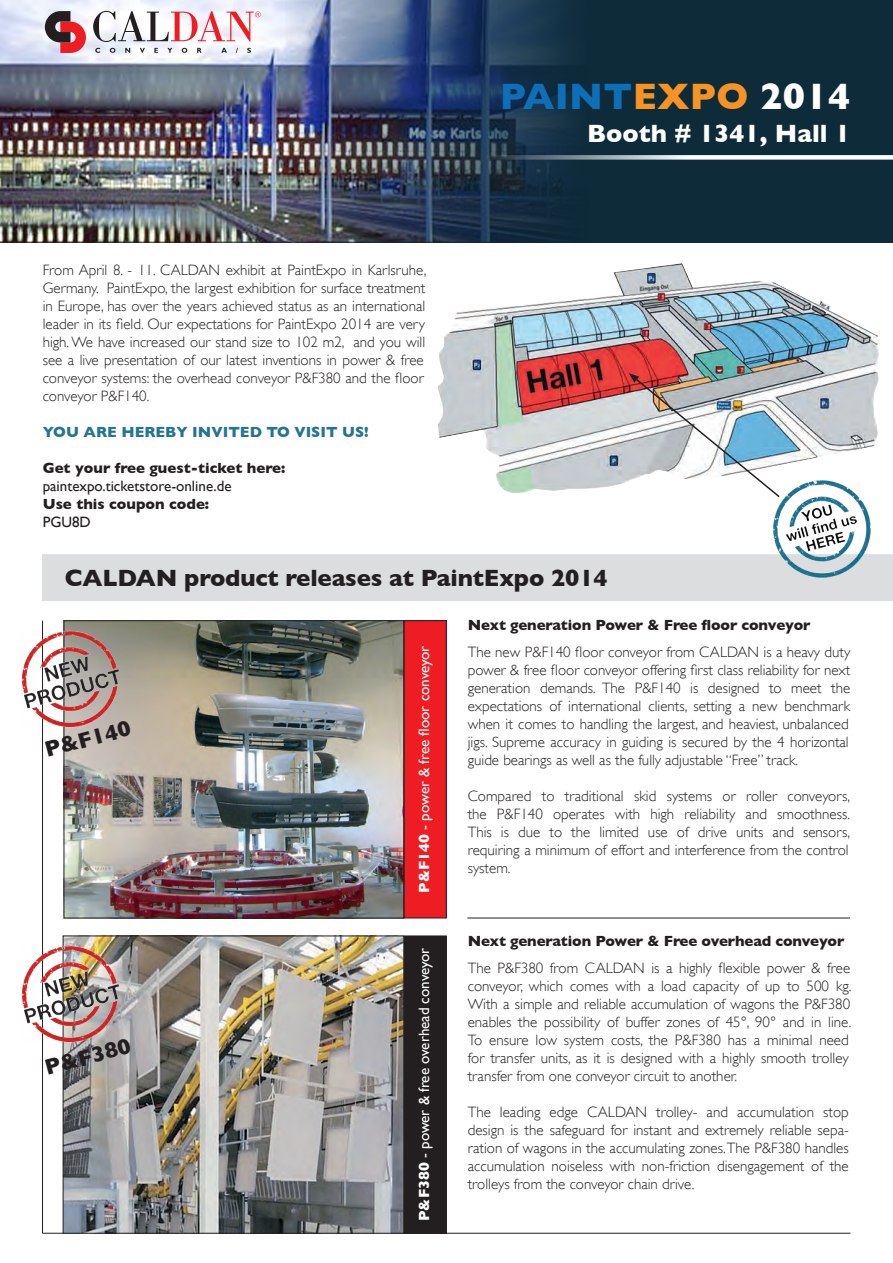
<style>
.page{position:relative;width:893px;height:1263px;background:#fff}
.page>*{position:absolute;margin:0;border:0;box-sizing:border-box;transform-origin:0 0}
.rubrik{font:700 37.5px "Gill Sans";letter-spacing:.01em;color:#0e6fb7}
.rubrik-2{font:700 25.5px "Gill Sans";color:#fff}
.rubrik-3{font:700 24px "Gill Sans";letter-spacing:-.005em;color:#231f20}
.txt{font:700 22.5px "Gill Sans";color:#231f20}
.txt-2{font:300 15px/18px "Gill Sans";color:#231f20;text-align:justify}
.txt-3{font:700 15px "Gill Sans";letter-spacing:-.01em;color:#231f20}
.txt-4{font:15px "Gill Sans";color:#fff}
.txt-5{font:15px "Gill Sans";color:#231f20}
.txt-6{font:700 15px "Gill Sans";color:#247492}
.s1{color:#f79325}
.s2{color:#fff}
.s3{font-weight:700}
</style>
<div class="page">
<img style="left:0;top:0;width:285px;height:242px">
<img style="left:285px;top:0;width:608px;height:242px">
<hr style="left:42px;top:620px;width:1px;height:613px;background:#231f20">
<hr style="left:43px;top:1233px;width:807px;height:1px;background:#231f20">
<svg style="left:95px;top:48px;width:5px;height:5px"></svg>
<svg style="left:110px;top:48px;width:5px;height:5px"></svg>
<svg style="left:125px;top:48px;width:5px;height:5px"></svg>
<svg style="left:140px;top:48px;width:5px;height:5px"></svg>
<svg style="left:154px;top:48px;width:4px;height:5px"></svg>
<svg style="left:167px;top:48px;width:5px;height:5px"></svg>
<svg style="left:182px;top:48px;width:5px;height:5px"></svg>
<svg style="left:197px;top:48px;width:4px;height:5px"></svg>
<svg style="left:221px;top:48px;width:6px;height:5px"></svg>
<svg style="left:247px;top:48px;width:4px;height:5px"></svg>
<svg style="left:45px;top:11px;width:41px;height:42px;background:#ac696f"></svg>
<svg style="left:93px;top:11px;width:168px;height:31px"></svg>
<img style="left:66px;top:622px;width:336px;height:294px">
<div style="left:64px;top:620px;width:340px;height:298px;border:1px solid #231f20"></div>
<div style="left:404px;top:621px;width:42px;height:297px;background:#ee1d23"></div>
<div style="left:404px;top:936px;width:42px;height:297px;background:#231f20"></div>
<hr style="left:467px;top:918px;width:383px;height:1px;background:#231f20">
<img style="left:65px;top:938px;width:337px;height:293px">
<div style="left:63px;top:936px;width:341px;height:297px;border:1px solid #231f20"></div>
<img style="left:22px;top:630px;width:97px;height:98px">
<img style="left:22px;top:945px;width:97px;height:98px">
<div style="left:42px;top:554px;width:851px;height:47px;background:#dcdddf"></div>
<svg style="left:485px;top:155px;width:408px;height:5px"></svg>
<img style="left:438px;top:263px;width:441px;height:230px">
<img style="left:771px;top:478px;width:101px;height:101px;border-radius:50px">
<img style="left:629px;top:373px;width:152px;height:125px">
<p class="txt-2" style="left:43px;top:261px;width:385px;text-align:left">From April 8. - 11. CALDAN exhibit at PaintExpo in Karlsruhe, Germany. PaintExpo, the largest exhibition for surface treatment in Europe, has over the years achieved status as an international leader in its field. Our expectations for PaintExpo 2014 are very high. We have increased our stand size to 102 m2, and you will see a live presentation of our latest inventions in power &amp; free conveyor systems: the overhead conveyor P&amp;F380 and the floor conveyor P&amp;F140.</p>
<p class="txt-6" style="left:43px;top:423px;width:328px">YOU ARE HEREBY INVITED TO VISIT US!</p>
<p class="txt-3" style="left:43px;top:459px;width:244px">Get your free guest-ticket here:</p>
<p class="txt-5" style="left:43px;top:477px;width:190px">paintexpo.ticketstore-online.de</p>
<p class="txt-3" style="left:43px;top:495px;width:168px">Use this coupon code:</p>
<p class="txt-5" style="left:43px;top:513px;width:50px">PGU8D</p>
<p class="rubrik" style="left:500px;top:75px;width:352px">PAINT<span class="s1">EXPO</span> <span class="s2">2014</span></p>
<p class="rubrik-2" style="left:587px;top:119px;width:265px">Booth # 1341, Hall 1</p>
<p class="rubrik-3" style="left:65px;top:564px;width:544px">CALDAN product releases at PaintExpo 2014</p>
<p class="txt-3" style="left:468px;top:616px;width:344px">Next generation Power &amp; Free floor conveyor</p>
<p class="txt-2" style="left:468px;top:643px;width:384px">The new P&amp;F140 floor conveyor from CALDAN is a heavy duty power &amp; free floor conveyor offering first class reliability for next generation demands. The P&amp;F140 is designed to meet the expectations of international clients, setting a new benchmark when it comes to handling the largest, and heaviest, unbalanced jigs. Supreme accuracy in guiding is secured by the 4 horizontal guide bearings as well as the fully adjustable “Free” track.</p>
<p class="txt-2" style="left:468px;top:787px;width:384px">Compared to traditional skid systems or roller conveyors, the P&amp;F140 operates with high reliability and smoothness.<br>This is due to the limited use of drive units and sensors, requiring a minimum of effort and interference from the control system.</p>
<p class="txt-4" style="left:415px;top:893px;width:249px;rotate:-90deg"><span class="s3">P&amp;F140</span> - power &amp; free floor conveyor</p>
<p class="txt" style="left:42px;top:737px;width:90px;rotate:-15deg">P&amp;F140</p>
<p class="txt" style="left:42px;top:1055px;width:90px;rotate:-15deg">P&amp;F380</p>
<p class="txt-4" style="left:415px;top:1221px;width:275px;rotate:-90deg"><span class="s3">P&amp;F380</span> - power &amp; free overhead conveyor</p>
<p class="txt-3" style="left:468px;top:932px;width:378px">Next generation Power &amp; Free overhead conveyor</p>
<p class="txt-2" style="left:468px;top:959px;width:385px;text-align:left">The P&amp;F380 from CALDAN is a highly flexible power &amp; free conveyor, which comes with a load capacity of up to 500 kg.<br>With a simple and reliable accumulation of wagons the P&amp;F380 enables the possibility of buffer zones of 45°, 90° and in line.<br>To ensure low system costs, the P&amp;F380 has a minimal need for transfer units, as it is designed with a highly smooth trolley transfer from one conveyor circuit to another.</p>
<p class="txt-2" style="left:468px;top:1103px;width:383px">The leading edge CALDAN trolley- and accumulation stop design is the safeguard for instant and extremely reliable sepa&shy;ration of wagons in the accumulating zones. The P&amp;F380 handles accumulation noiseless with non-friction disengagement of the trolleys from the conveyor chain drive.</p>
</div>
